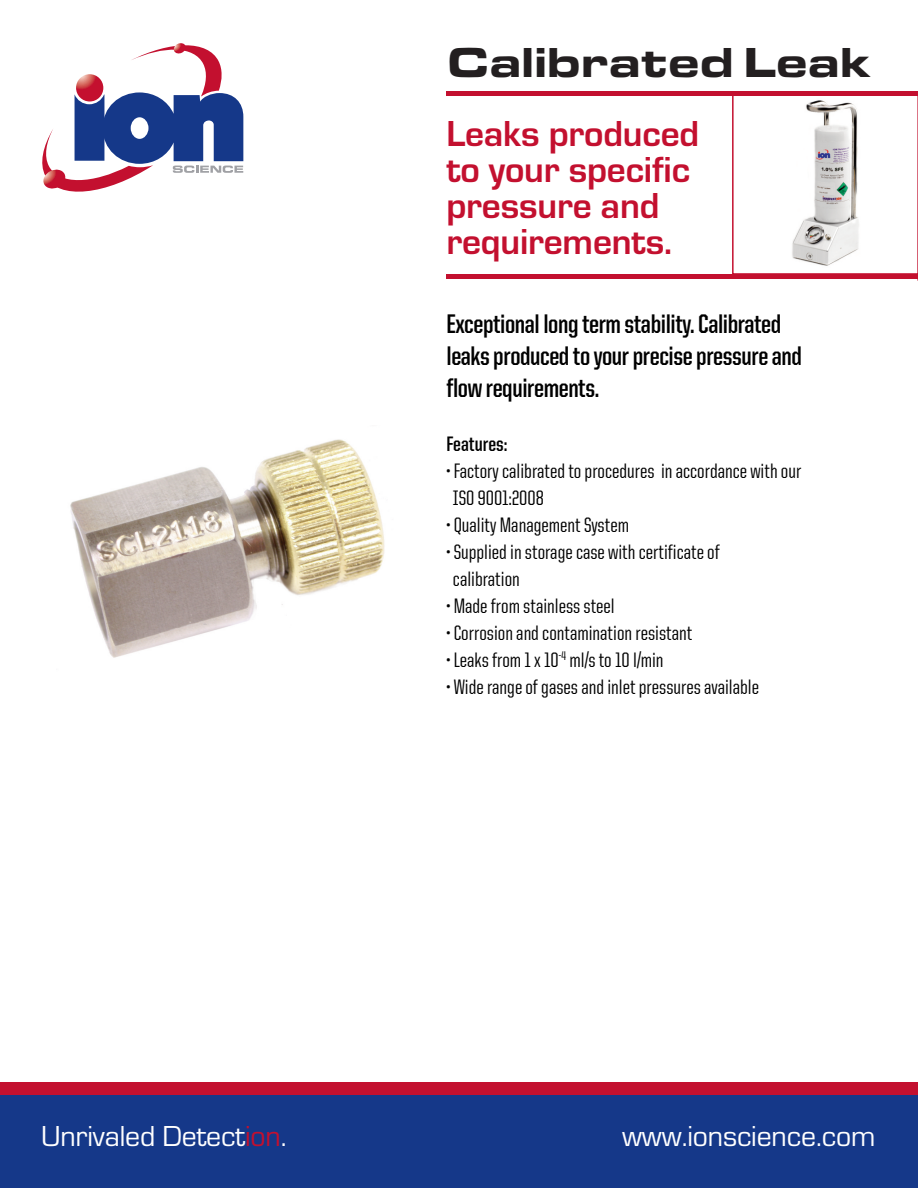
<style>
.page{position:relative;width:918px;height:1188px;background:#fff}
.page>*{position:absolute;margin:0;border:0;box-sizing:border-box;transform-origin:0 0}
.t1{font:900 43.5px "Eurostile Extended";letter-spacing:-.025em;color:#231f20}
.t2{font:700 37.5px/36px "Eurostile";letter-spacing:-.005em;color:#c3102f}
.t3{font:30px "Eurostile";letter-spacing:-.005em;color:#fff}
.t4{font:700 27px/32.4px "United Sans Cond";letter-spacing:-.015em;color:#000}
.t5{font:500 21px/27px "United Sans Cond";color:#000}
.t6{font:700 21px "United Sans Cond";color:#000}
.s1{color:#c3102f}
</style>
<div class="page">
<svg style="left:732px;top:96px;width:185px;height:178px"></svg>
<hr style="left:917px;top:92px;width:1px;height:189px;background:#c3102f">
<img style="left:70px;top:439px;width:315px;height:219px">
<div style="left:0;top:1094px;width:918px;height:94px;background:#153889"></div>
<div style="left:0;top:1082px;width:918px;height:13px;background:#c3102f"></div>
<svg style="left:42px;top:43px;width:201px;height:149px"></svg>
<div style="left:446px;top:91px;width:472px;height:5px;background:#c3102f"></div>
<div style="left:446px;top:274px;width:472px;height:5px;background:#c3102f"></div>
<h1 class="t1" style="left:446px;top:37px;width:427px">Calibrated Leak</h1>
<h2 class="t2" style="left:446px;top:115px;width:254px">Leaks produced to your specific pressure and requirements.</h2>
<p class="t4" style="left:446px;top:307px;width:357px">Exceptional longtermstability.Calibrated leaksproducedtoyourprecisepressureand flowrequirements.</p>
<p class="t6" style="left:446px;top:433px;width:63px">Features:</p>
<p class="t5" style="left:453px;top:457px;width:350px;text-indent:-7px">• Factory calibrated to procedures inaccordance with our<br>ISO9001:2008</p>
<p class="t5" style="left:446px;top:511px;width:184px">•Quality Management System</p>
<p class="t5" style="left:453px;top:538px;width:268px;text-indent:-7px">• Supplied instorage case withcertificateof calibration</p>
<p class="t5" style="left:446px;top:592px;width:170px">• Made from stainless steel</p>
<p class="t5" style="left:446px;top:619px;width:247px">•Corrosionand contaminationresistant</p>
<p class="t5" style="left:446px;top:646px;width:219px">• Leaks from 1 x10<sup>-4</sup> ml/s to 10 l/min</p>
<p class="t5" style="left:446px;top:673px;width:314px">• Wide range of gasesand inletpressures available</p>
<h3 class="t3" style="left:41px;top:1118px;width:247px">Unrivaled Detect<span class="s1">ion</span>.</h3>
<h3 class="t3" style="left:622px;top:1118px;width:255px">www.ionscience.com</h3>
</div>
